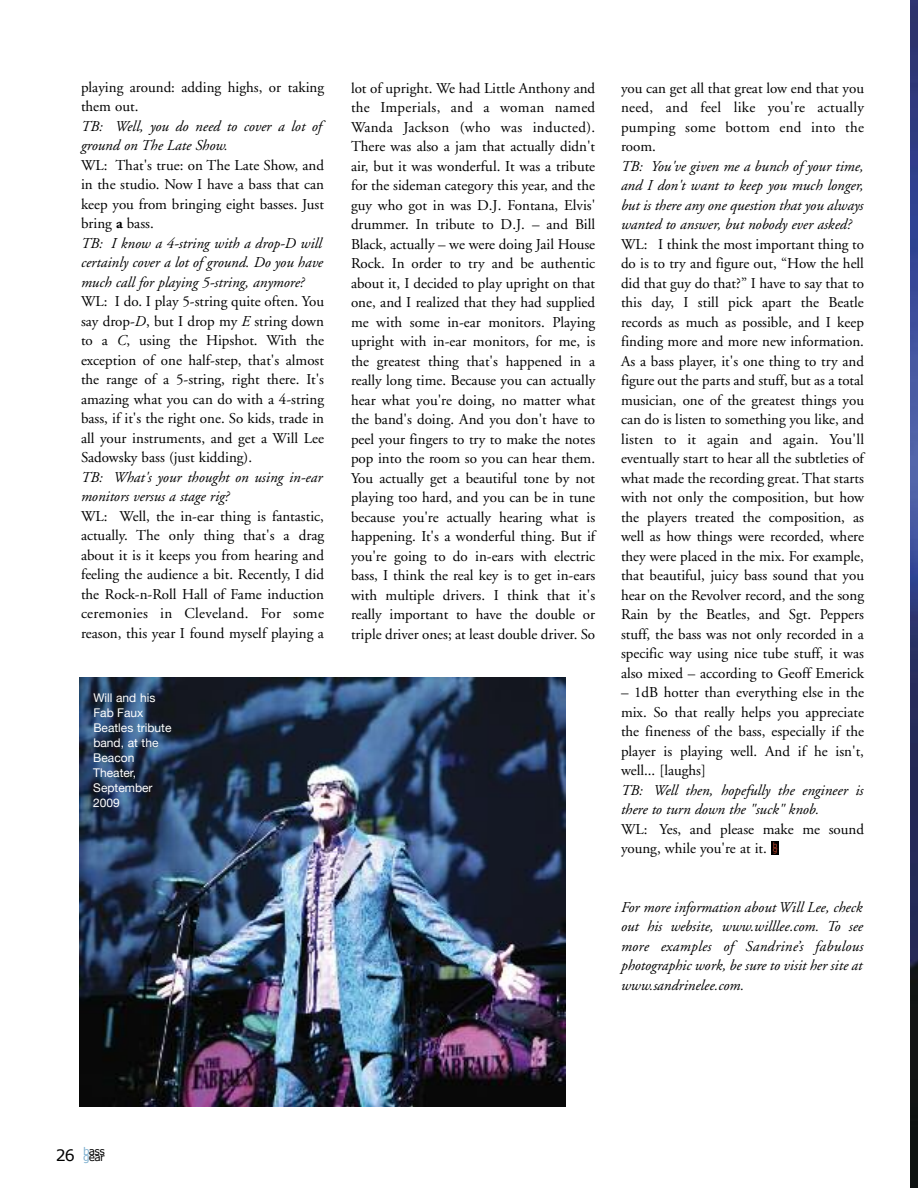
<style>
.page{position:relative;width:918px;height:1188px;background:#fff}
.page>*{position:absolute;margin:0;border:0;box-sizing:border-box;transform-origin:0 0}
.t1{font:15px/19.5px "Adobe Garamond";color:#000;text-align:justify}
.t2{font:italic 15px/19.5px "Adobe Garamond";color:#000}
.t3{font:12px/15px "Helvetica Neue";color:#fff}
.t4{font:10.5px "Verdana";letter-spacing:-.065em;color:#000}
.t5{font:7.5px "Verdana";color:#c34a33}
.t6{font:3px "Verdana";color:#c34a33}
.s1{font-weight:700}
.s2{font-style:italic}
.s3{font-size:15.75px}
.s4{color:#7caece}
</style>
<div class="page">
<div style="left:772px;top:841px;width:7px;height:14px;background:#000"></div>
<img style="left:80px;top:678px;width:486px;height:429px">
<img style="left:911px;top:0;width:7px;height:1188px">
<p class="t1" style="left:81px;top:78px;width:245px">playing around: adding highs, or taking them out.</p>
<p class="t2" style="left:81px;top:117px;width:242px">TB: Well, you do need to cover a lot of ground on The Late Show.</p>
<p class="t1" style="left:81px;top:156px;width:245px;text-align:left">WL: That's true: on The Late Show, and in the studio. Now I have a bass that can keep you from bringing eight basses. Just bring <span class="s1">a</span> bass.<br><span class="s2">TB: I know a 4-string with a drop-D will certainly cover a lot of ground. Do you have much call for playing 5-string, anymore?</span></p>
<p class="t1" style="left:81px;top:292px;width:245px">WL: I do. I play 5-string quite often. You say drop-<span class="s2">D</span>, but I drop my <span class="s2">E</span> string down to a <span class="s2">C</span>, using the Hipshot. With the exception of one half-step, that's almost the range of a 5-string, right there. It's amazing what you can do with a 4-string bass, if it's the right one. So kids, trade in all your instruments, and get a Will Lee Sadowsky bass (just kidding).</p>
<p class="t2" style="left:81px;top:468px;width:243px">TB: What's your thought on using in-ear monitors versus a stage rig?</p>
<p class="t1" style="left:81px;top:507px;width:245px">WL: Well, the in-ear thing is fantastic, actually. The only thing that's a drag about it is it keeps you from hearing and feeling the audience a bit. Recently, I did the Rock-n-Roll Hall of Fame induction ceremonies in Cleveland. For some reason, this year I found myself playing a</p>
<p class="t3" style="left:93px;top:690px;width:80px">Will and his<br>Fab Faux<br>Beatles tribute band, at the<br>Beacon<br>Theater,<br>September<br>2009</p>
<p class="t1" style="left:351px;top:79px;width:246px">lot of upright. We had Little Anthony and the Imperials, and a woman named Wanda Jackson (who was inducted).<br>There was also a jam that actually didn't air, but it was wonderful. It was a tribute for the sideman category this year, and the guy who got in was D.J. Fontana, Elvis' drummer. In tribute to D.J. – and Bill Black, actually – we were doing Jail House Rock. In order to try and be authentic about it, I decided to play upright on that one, and I realized that they had supplied me with some in-ear monitors. Playing upright with in-ear monitors, for me, is the greatest thing that's happened in a really long time. Because you can actually hear what you're doing, no matter what the band's doing. And you don't have to peel your fingers to try to make the notes pop into the room so you can hear them.<br>You actually get a beautiful tone by not playing too hard, and you can be in tune because you're actually hearing what is happening. It's a wonderful thing. But if you're going to do in-ears with electric bass, I think the real key is to get in-ears with multiple drivers. I think that it's really important to have the double or triple driver ones; at least double driver. So</p>
<p class="t1" style="left:621px;top:79px;width:245px">you can get all that great low end that you need, and feel like you're actually pumping some bottom end into the room.</p>
<p class="t2" style="left:621px;top:157px;width:244px;text-align:justify">TB: You've given me a bunch of your time, and I don't want to keep you much longer, but is there any one question that you always wanted to answer, but nobody ever asked?</p>
<p class="t1" style="left:621px;top:235px;width:245px">WL: I think the most important thing to do is to try and figure out, “How the hell did that guy do that?” I have to say that to this day, I still pick apart the Beatle records as much as possible, and I keep finding more and more new information.<br>As a bass player, it's one thing to try and figure out the parts and stuff, but as a total musician, one of the greatest things you can do is listen to something you like, and listen to it again and again. You'll eventually start to hear all the subtleties of what made the recording great. That starts with not only the composition, but how the players treated the composition, as well as how things were recorded, where they were placed in the mix. For example, that beautiful, juicy bass sound that you hear on the Revolver record, and the song Rain by the Beatles, and Sgt. Peppers stuff, the bass was not only recorded in a specific way using nice tube stuff, it was also mixed – according to Geoff Emerick</p>
<p class="t1" style="left:621px;top:683px;width:245px">– 1dB hotter than everything else in the mix. So that really helps you appreciate the fineness of the bass, especially if the player is playing well. And if he isn't, well... [laughs]</p>
<p class="t2" style="left:621px;top:781px;width:244px">TB: Well then, hopefully the engineer is there to turn down the "suck" knob.</p>
<p class="t1" style="left:621px;top:820px;width:245px">WL: Yes, and please make me sound young, while you're at it.</p>
<p class="t5" style="left:773px;top:840px;width:6px">b</p>
<p class="t5" style="left:773px;top:845px;width:6px">g</p>
<p class="t6" style="left:777px;top:847px;width:3px">:</p>
<p class="t2" style="left:621px;top:898px;width:244px;text-align:justify">For more information about Will Lee, check out his website, www.willlee.com. To see more examples of Sandrine’s fabulous photographic work, be sure to visit her site at www.sandrinelee.com.</p>
<p class="t4" style="left:56px;top:1144px;width:51px"><span class="s3">26</span> <span class="s4">b</span>ass</p>
<p class="t4" style="left:83px;top:1150px;width:23px"><span class="s4">g</span>ear</p>
</div>
